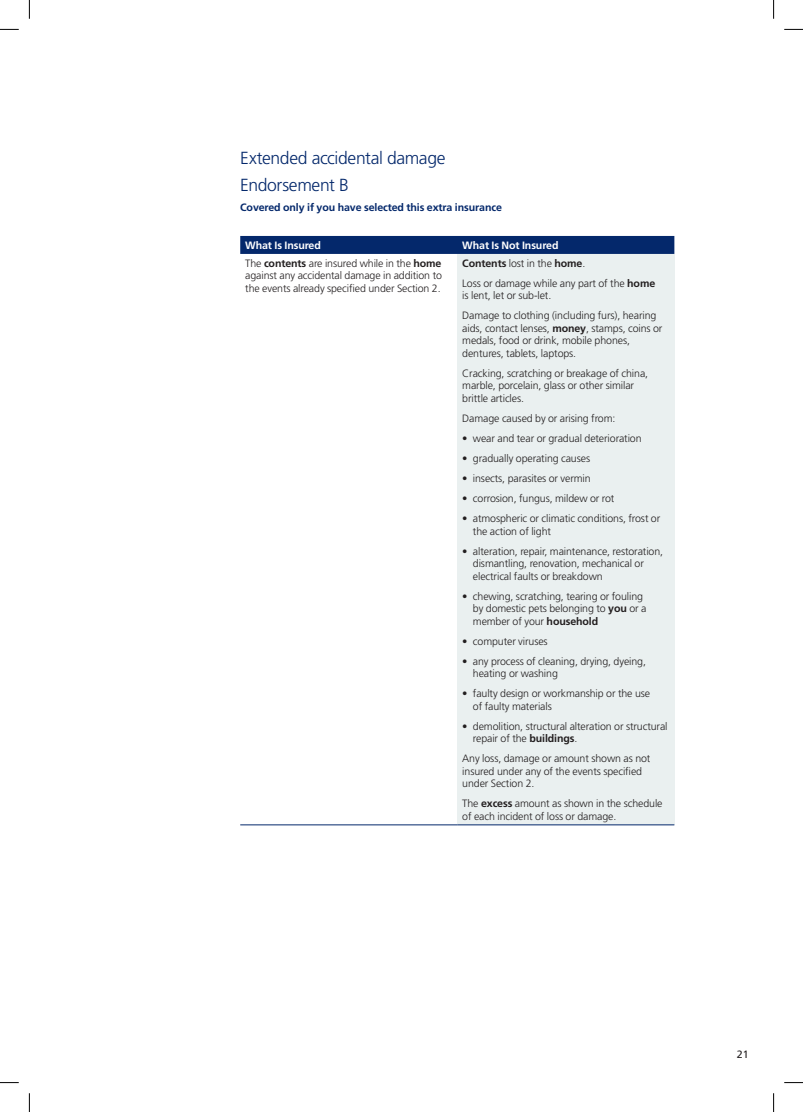
<style>
.page{position:relative;width:803px;height:1112px;background:#fff}
.page>*{position:absolute;margin:0;border:0;box-sizing:border-box;transform-origin:0 0}
.t1{font:300 17.5px/27.5px "Frutiger LT Std";letter-spacing:-.02em;color:#04286b}
.t2{font:300 10.62px/12.5px "Frutiger LT Std";letter-spacing:-.01em;color:#231f20}
.t3{font:700 10.62px "Frutiger LT Std";letter-spacing:-.01em;color:#04286b}
.t4{font:700 10.62px "Frutiger LT Std";letter-spacing:-.01em;color:#fff}
.t5{font:10.62px "Frutiger LT Std";color:#231f20}
.s1{font-weight:700}
</style>
<div class="page">
<div style="left:240px;top:236px;width:434px;height:18px;background:#04286b"></div>
<div style="left:457px;top:254px;width:217px;height:570px;background:#eaf0f0"></div>
<hr style="left:240px;top:824px;width:217px;height:1px;background:#04286b">
<hr style="left:457px;top:824px;width:217px;height:1px;background:#04286b">
<svg style="left:0;top:29px;width:19px;height:1px"></svg>
<svg style="left:784px;top:29px;width:19px;height:1px"></svg>
<svg style="left:0;top:1082px;width:19px;height:1px"></svg>
<svg style="left:784px;top:1082px;width:19px;height:1px"></svg>
<svg style="left:29px;top:0;width:1px;height:19px"></svg>
<svg style="left:29px;top:1093px;width:1px;height:18px"></svg>
<svg style="left:773px;top:0;width:1px;height:19px"></svg>
<svg style="left:773px;top:1093px;width:1px;height:18px"></svg>
<h1 class="t1" style="left:240px;top:144px;width:207px">Extended accidental damage<br>Endorsement B</h1>
<p class="t3" style="left:240px;top:201px;width:263px">Covered only if you have selected this extra insurance</p>
<p class="t4" style="left:245px;top:239px;width:77px">What Is Insured</p>
<p class="t4" style="left:462px;top:239px;width:98px">What Is Not Insured</p>
<p class="t2" style="left:245px;top:257px;width:198px;text-align:justify">The <span class="s1">contents</span> are insured while in the <span class="s1">home </span>against any accidental damage in addition to the events already specified under Section 2.</p>
<p class="t2" style="left:462px;top:253px;width:194px;line-height:20px"><span class="s1">Contents</span> lost in the <span class="s1">home</span>.<br>Loss or damage while any part of the <span class="s1">home</span></p>
<p class="t2" style="left:462px;top:286px;width:196px;line-height:20px">is lent, let or sub-let.<br>Damage to clothing (including furs), hearing</p>
<p class="t2" style="left:462px;top:322px;width:202px">aids, contact lenses, <span class="s1">money</span>, stamps, coins or medals, food or drink, mobile phones, dentures, tablets, laptops.</p>
<p class="t2" style="left:462px;top:367px;width:187px">Cracking, scratching or breakage of china, marble, porcelain, glass or other similar brittle articles.</p>
<p class="t2" style="left:462px;top:412px;width:155px">Damage caused by or arising from:</p>
<p class="t2" style="left:462px;top:432px;width:181px">• wear and tear or gradual deterioration</p>
<p class="t2" style="left:462px;top:452px;width:129px">• gradually operating causes</p>
<p class="t2" style="left:462px;top:472px;width:130px">• insects, parasites or vermin</p>
<p class="t2" style="left:462px;top:492px;width:154px">• corrosion, fungus, mildew or rot</p>
<p class="t2" style="left:473px;top:512px;width:189px;text-indent:-11px">• atmospheric or climatic conditions, frost or the action of light</p>
<p class="t2" style="left:473px;top:544px;width:192px;text-indent:-11px">• alteration, repair, maintenance, restoration, dismantling, renovation, mechanical or electrical faults or breakdown</p>
<p class="t2" style="left:473px;top:589px;width:175px;text-indent:-11px">• chewing, scratching, tearing or fouling by domestic pets belonging to <span class="s1">you</span> or a member of your <span class="s1">household</span></p>
<p class="t2" style="left:462px;top:634px;width:87px">• computer viruses</p>
<p class="t2" style="left:473px;top:654px;width:175px;text-indent:-11px">• any process of cleaning, drying, dyeing, heating or washing</p>
<p class="t2" style="left:473px;top:687px;width:179px;text-indent:-11px">• faulty design or workmanship or the use of faulty materials</p>
<p class="t2" style="left:473px;top:719px;width:196px;text-indent:-11px">• demolition, structural alteration or structural repair of the <span class="s1">buildings</span>.</p>
<p class="t2" style="left:462px;top:752px;width:190px">Any loss, damage or amount shown as not insured under any of the events specified under Section 2.</p>
<p class="t2" style="left:462px;top:797px;width:202px">The <span class="s1">excess</span> amount as shown in the schedule of each incident of loss or damage.</p>
<p class="t5" style="left:737px;top:1047px;width:13px">21</p>
</div>
